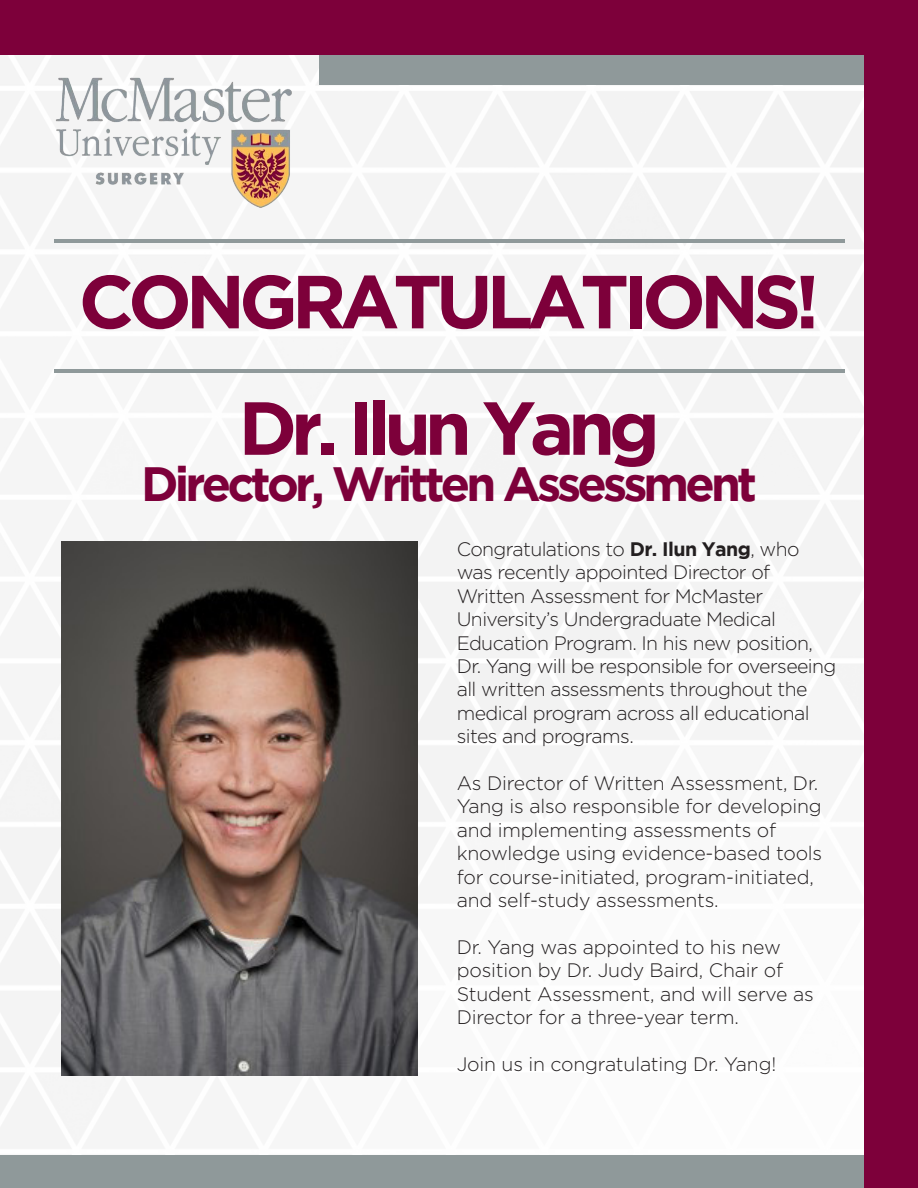
<style>
.page{position:relative;width:918px;height:1188px;background:#fff}
.page>*{position:absolute;margin:0;border:0;box-sizing:border-box;transform-origin:0 0}
.t1{font:700 75px "Gotham";letter-spacing:-.08em;color:#7d003a}
.t2{font:700 48px "Gotham";letter-spacing:-.08em;color:#7d003a}
.t3{font:300 19.5px/23.4px "Gotham";letter-spacing:-.01em;color:#231f20}
.t4{font:300 19.5px/23.4px "Gotham";letter-spacing:-.03em;color:#231f20}
.s1{font-weight:700}
</style>
<div class="page">
<img style="left:0;top:54px;width:864px;height:1094px">
<div style="left:0;top:1155px;width:898px;height:33px;background:#8f999a"></div>
<img style="left:53px;top:76px;width:240px;height:133px">
<div style="left:319px;top:11px;width:599px;height:74px;background:#8f999a"></div>
<div style="left:0;top:0;width:918px;height:54px;background:#7d003a"></div>
<div style="left:864px;top:0;width:54px;height:1188px;background:#7d003a"></div>
<hr style="left:54px;top:239px;width:790px;height:4px;background:#8f999a">
<hr style="left:54px;top:369px;width:790px;height:4px;background:#8f999a">
<img style="left:62px;top:542px;width:355px;height:534px">
<p class="t1" style="left:79px;top:258px;width:742px">CONGRATULATIONS!</p>
<p class="t1" style="left:238px;top:385px;width:423px">Dr. Ilun Yang</p>
<p class="t2" style="left:141px;top:456px;width:617px">Director, Written Assessment</p>
<p class="t4" style="left:457px;top:537px;width:381px">Congratulations to <span class="s1">Dr. Ilun Yang</span>, who was recently appointed Director of Written Assessment for McMaster University’s Undergraduate Medical Education Program. In his new position, Dr. Yang will be responsible for overseeing all written assessments throughout the medical program across all educational sites and programs.</p>
<p class="t3" style="left:457px;top:771px;width:367px">As Director of Written Assessment, Dr.<br>Yang is also responsible for developing and implementing assessments of knowledge using evidence-based tools for course-initiated, program-initiated, and self-study assessments.</p>
<p class="t3" style="left:457px;top:935px;width:359px">Dr. Yang was appointed to his new position by Dr. Judy Baird, Chair of Student Assessment, and will serve as Director for a three-year term.</p>
<p class="t3" style="left:457px;top:1052px;width:321px">Join us in congratulating Dr. Yang!</p>
</div>
